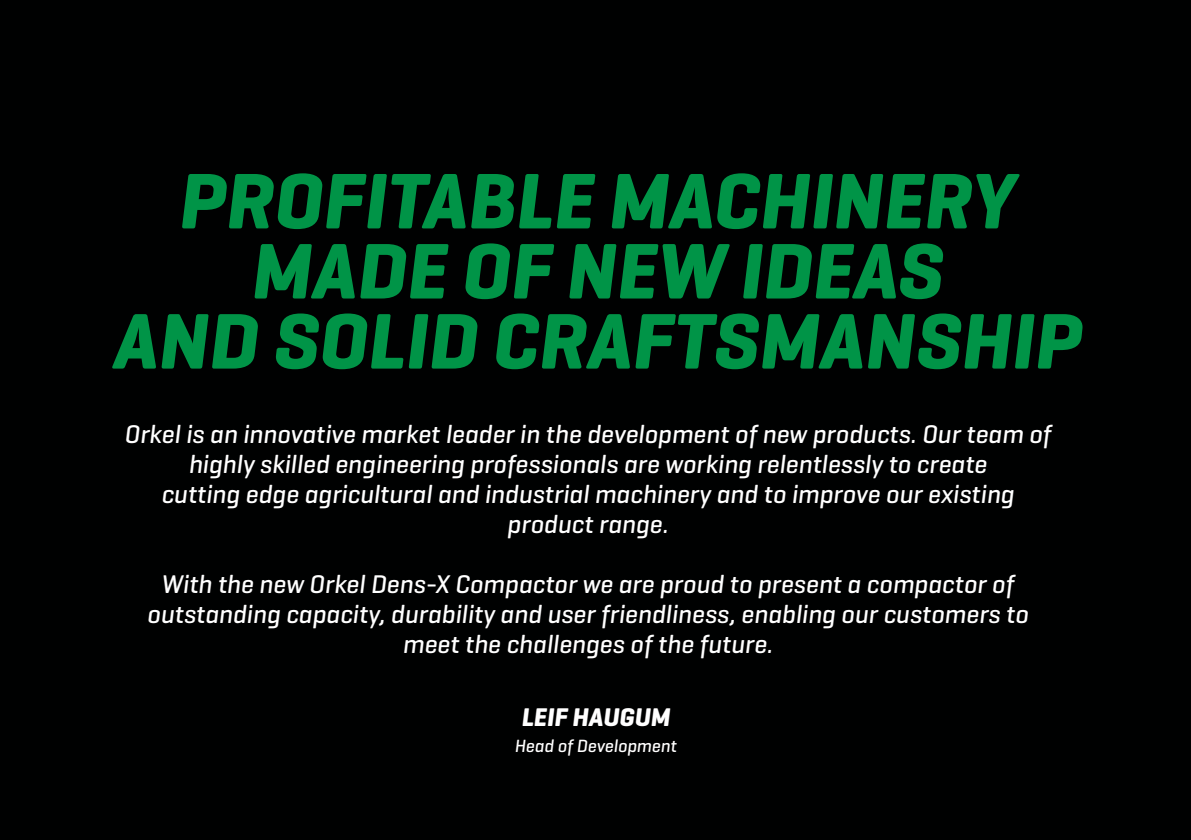
<style>
.page{position:relative;width:1191px;height:840px;background:#fff}
.page>*{position:absolute;margin:0;border:0;box-sizing:border-box;transform-origin:0 0}
.t1{font:italic 700 80px/70px "Geogrotesque";color:#009447;text-align:center}
.t2{font:italic 500 26px/30px "Geogrotesque";color:#fff;text-align:center}
.t3{font:italic 700 26px "Geogrotesque";color:#fff}
.t4{font:italic 500 18px "Geogrotesque";color:#fff}
</style>
<div class="page">
<div style="left:0;top:0;width:1191px;height:839px;background:#000101"></div>
<h1 class="t1" style="left:111px;top:166px;width:970px">PROFITABLE MACHINERY<br>MADE OF NEW IDEAS<br>AND SOLID CRAFTSMANSHIP</h1>
<p class="t2" style="left:124px;top:418px;width:928px">Orkel is an innovative market leader in the development of new products. Our team of highly skilled engineering professionals are working relentlessly to create<br>cutting edge agricultural and industrial machinery and to improve our existing product range.</p>
<p class="t2" style="left:147px;top:568px;width:882px">With the new Orkel Dens-X Compactor we are proud to present a compactor of outstanding capacity, durability and user friendliness, enabling our customers to meet the challenges of the future.</p>
<p class="t3" style="left:521px;top:700px;width:150px">LEIF HAUGUM</p>
<p class="t4" style="left:514px;top:734px;width:163px">Head of Development</p>
</div>
